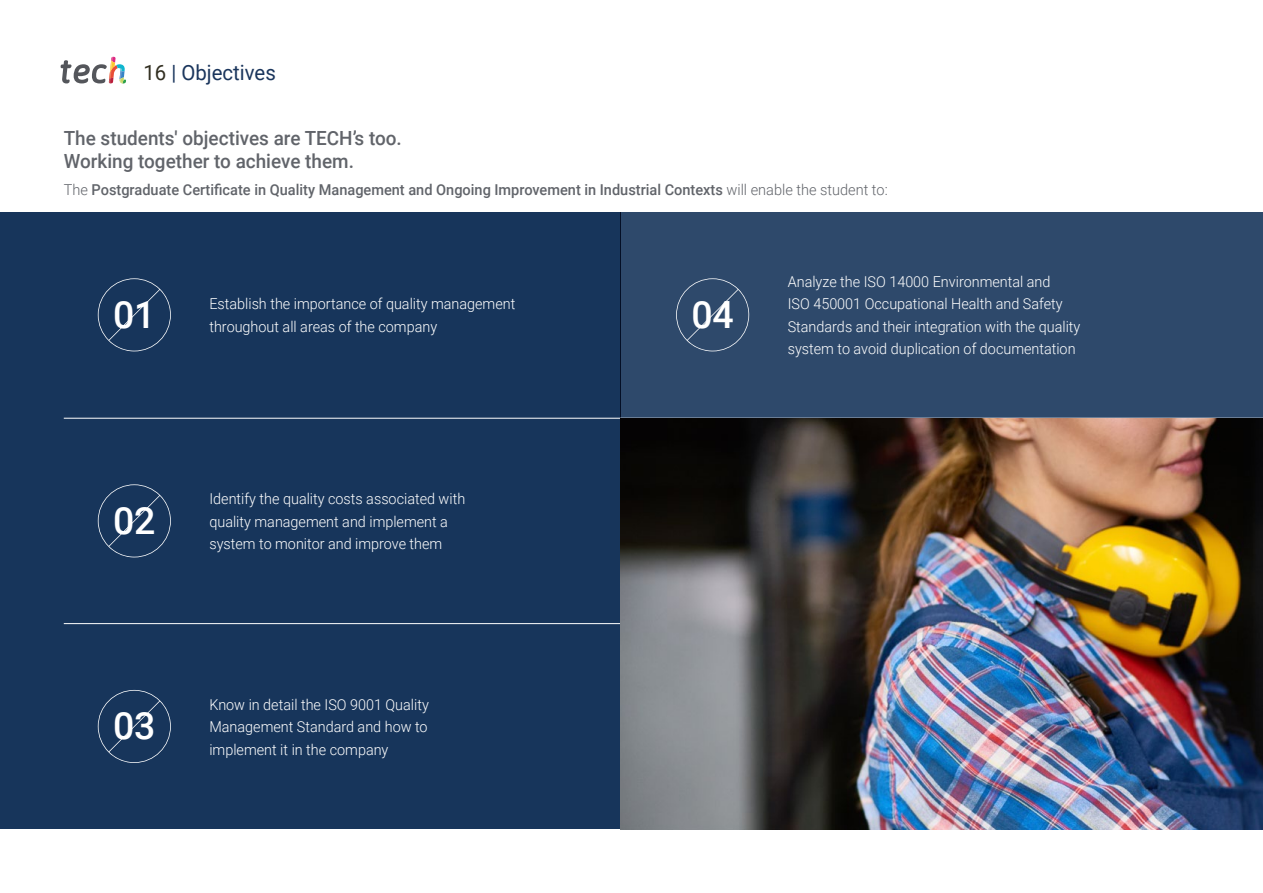
<style>
.page{position:relative;width:1263px;height:893px;background:#fff}
.page>*{position:absolute;margin:0;border:0;box-sizing:border-box;transform-origin:0 0}
.t1{font:500 37.5px "Roboto";color:#fff}
.t2{font:21px "Roboto";color:#1a355c}
.t3{font:500 19.5px/22.5px "Roboto";color:#61646a}
.t4{font:300 15px/22.5px "Roboto";color:#fff;scale:.96 1}
.t5{font:500 15px "Roboto";color:#61646a}
.s1{color:#312e20}
.s2{font-weight:300}
</style>
<div class="page">
<svg style="left:61px;top:57px;width:65px;height:27px"></svg>
<div style="left:0;top:213px;width:621px;height:616px;background:#17355b"></div>
<div style="left:621px;top:213px;width:642px;height:616px;background:#2e496b"></div>
<svg style="left:98px;top:278px;width:73px;height:73px"></svg>
<svg style="left:98px;top:690px;width:73px;height:73px"></svg>
<svg style="left:98px;top:484px;width:73px;height:73px"></svg>
<svg style="left:676px;top:278px;width:73px;height:73px"></svg>
<hr style="left:64px;top:418px;width:1199px;height:1px;background:#fff">
<hr style="left:64px;top:623px;width:1199px;height:1px;background:#fff">
<img style="left:621px;top:418px;width:642px;height:411px">
<h2 class="t2" style="left:144px;top:57px;width:134px"><span class="s1">16</span> | Objectives</h2>
<h3 class="t3" style="left:64px;top:126px;width:340px">The students' objectives are TECH’s too.<br>Working together to achieve them.</h3>
<p class="t5" style="left:64px;top:179px;width:825px"><span class="s2">The</span> Postgraduate Certificate in Quality Management and Ongoing Improvement in Industrial Contexts <span class="s2">will enable the student to:</span></p>
<h1 class="t1" style="left:113px;top:288px;width:44px">01</h1>
<p class="t4" style="left:209px;top:292px;width:320px">Establish the importance of quality management</p>
<p class="t4" style="left:209px;top:315px;width:239px">throughout all areas of the company</p>
<h1 class="t1" style="left:113px;top:494px;width:44px">02</h1>
<p class="t4" style="left:209px;top:487px;width:268px">Identify the quality costs associated with quality management and implement a system to monitor and improve them</p>
<h1 class="t1" style="left:113px;top:699px;width:44px">03</h1>
<p class="t4" style="left:209px;top:692px;width:230px;text-align:justify">Know in detail the ISO 9001 Quality Management Standard and how to implement it in the company</p>
<h1 class="t1" style="left:691px;top:288px;width:44px">04</h1>
<p class="t4" style="left:788px;top:270px;width:306px">Analyze the ISO 14000 Environmental and<br>ISO 450001 Occupational Health and Safety Standards and their integration with the quality system to avoid duplication of documentation</p>
</div>
